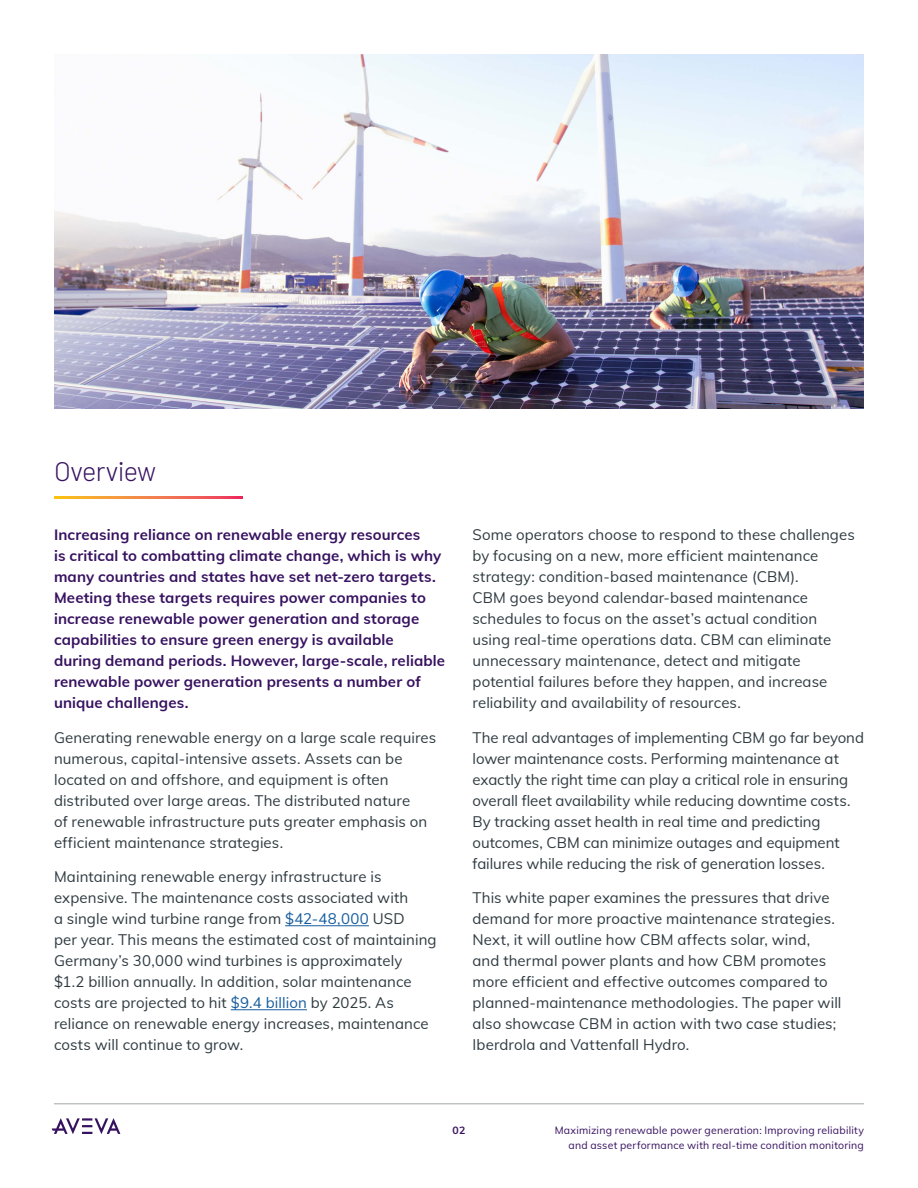
<style>
.page{position:relative;width:918px;height:1188px;background:#fff}
.page>*{position:absolute;margin:0;border:0;box-sizing:border-box;transform-origin:0 0}
.REBRAND_-_H3_Interna{font:300 27px "Barlow";letter-spacing:-.025em;color:#371260}
.Body_Copy{font:15px/21px "Muli";letter-spacing:.005em;color:#2f3b41}
.S2_Subheadlines_2{font:700 15px/21px "Muli";letter-spacing:.01em;color:#371260}
.t1{font:10.5px/15px "Muli";letter-spacing:.02em;color:#371260;text-align:right}
.t2{font:700 10.5px "Muli";color:#371260}
.s1{color:#175d9e}
</style>
<div class="page">
<hr style="left:54px;top:1104px;width:810px;height:1px;background:#a3a7a9">
<svg style="left:52px;top:1118px;width:68px;height:16px"></svg>
<svg style="left:54px;top:497px;width:189px;height:1px"></svg>
<hr style="left:285px;top:925px;width:84px;height:1px;background:#175d9e">
<hr style="left:231px;top:1009px;width:76px;height:1px;background:#175d9e">
<img style="left:54px;top:54px;width:810px;height:355px">
<p class="REBRAND_-_H3_Interna" style="left:54px;top:452px;width:104px">Overview</p>
<p class="S2_Subheadlines_2" style="left:54px;top:524px;width:393px">Increasing reliance on renewable energy resources<br>is critical to combatting climate change, which is why many countries and states have set net-zero targets.<br>Meeting these targets requires power companies to increase renewable power generation and storage capabilities to ensure green energy is available<br>during demand periods. However, large-scale, reliable renewable power generation presents a number of unique challenges.</p>
<p class="Body_Copy" style="left:54px;top:726px;width:384px">Generating renewable energy on a large scale requires numerous, capital-intensive assets. Assets can be located on and offshore, and equipment is often distributed over large areas. The distributed nature<br>of renewable infrastructure puts greater emphasis on efficient maintenance strategies.</p>
<p class="Body_Copy" style="left:54px;top:866px;width:384px">Maintaining renewable energy infrastructure is expensive. The maintenance costs associated with<br>a single wind turbine range from <span class="s1">$42-48,000</span> USD<br>per year. This means the estimated cost of maintaining Germany’s 30,000 wind turbines is approximately $1.2 billion annually. In addition, solar maintenance costs are projected to hit <span class="s1">$9.4 billion</span> by 2025. As reliance on renewable energy increases, maintenance costs will continue to grow.</p>
<p class="Body_Copy" style="left:472px;top:524px;width:384px">Some operators choose to respond to these challenges by focusing on a new, more efficient maintenance strategy: condition-based maintenance (CBM).<br>CBM goes beyond calendar-based maintenance schedules to focus on the asset’s actual condition using real-time operations data. CBM can eliminate unnecessary maintenance, detect and mitigate potential failures before they happen, and increase reliability and availability of resources.</p>
<p class="Body_Copy" style="left:472px;top:726px;width:393px">The real advantages of implementing CBM go far beyond lower maintenance costs. Performing maintenance at exactly the right time can play a critical role in ensuring overall fleet availability while reducing downtime costs.<br>By tracking asset health in real time and predicting outcomes, CBM can minimize outages and equipment failures while reducing the risk of generation losses.</p>
<p class="Body_Copy" style="left:472px;top:887px;width:371px">This white paper examines the pressures that drive demand for more proactive maintenance strategies.<br>Next, it will outline how CBM affects solar, wind,<br>and thermal power plants and how CBM promotes more efficient and effective outcomes compared to planned-maintenance methodologies. The paper will also showcase CBM in action with two case studies; Iberdrola and Vattenfall Hydro.</p>
<p class="t2" style="left:453px;top:1123px;width:14px">02</p>
<p class="t1" style="left:555px;top:1122px;width:311px">Maximizing renewable power generation: Improving reliability and asset performance with real-time condition monitoring</p>
</div>
